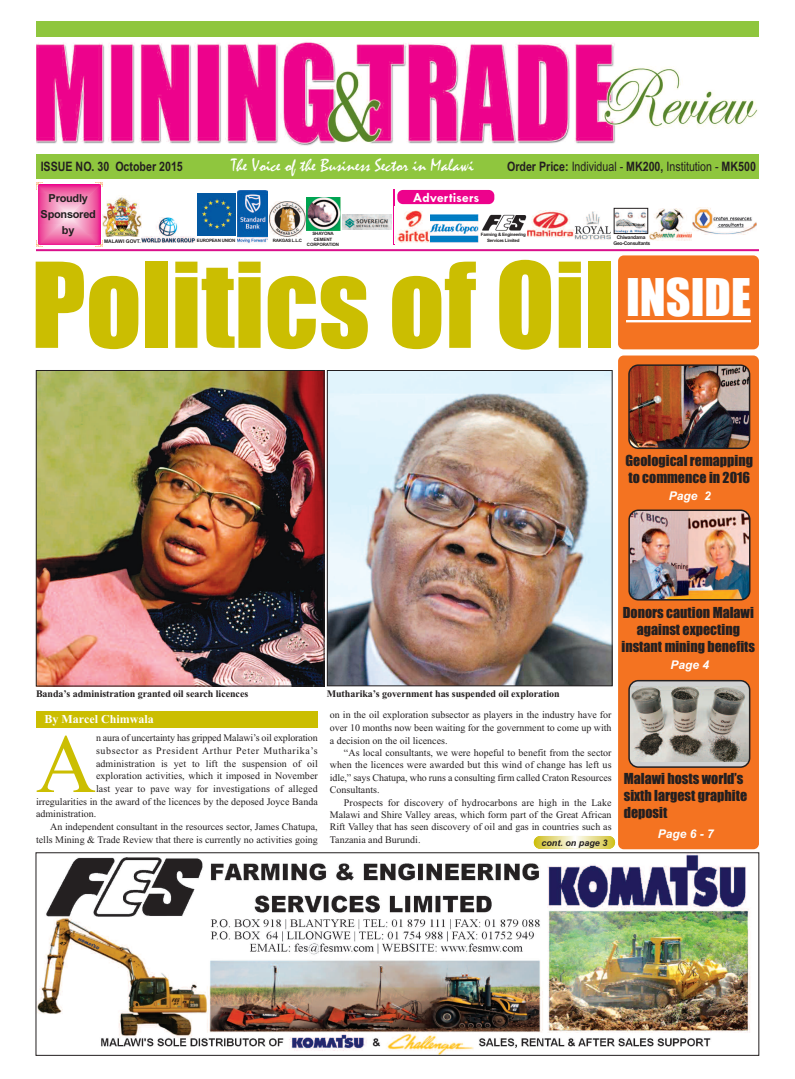
<style>
.page{position:relative;width:795px;height:1079px;background:#fff}
.page>*{position:absolute;margin:0;border:0;box-sizing:border-box;transform-origin:0 0}
.t1{font:109px "Impact";color:#cbbe01}
.t2{font:83.2px "Times New Roman";color:#cbbe01}
.t3{font:48px "Impact";color:#fff}
.t4{font:18px "Mistral";color:#fff}
.t5{font:14px/16.8px "Impact";color:#231f20}
.t6{font:700 14px "Tw Cen";color:#fff}
.t7{font:13px "Arial Narrow";color:#231f20}
.t8{font:700 13px "Arial Narrow";color:#231f20}
.t9{font:italic 700 12px "Arial";color:#fff}
.t10{font:700 12px "Times New Roman";color:#fff}
.t11{font:700 11px/16px "Arial";letter-spacing:-.025em;color:#231f20;text-align:center}
.t12{font:10px/12.4px "Times New Roman";color:#231f20;text-align:justify}
.t13{font:700 10px "Times New Roman";letter-spacing:-.005em;color:#231f20}
.t14{font:10px "Times New Roman";letter-spacing:.06em;color:#231f20}
.t15{font:italic 700 9px "Arial";color:#231f20}
.t16{font:700 5px/6px "Arial";letter-spacing:-.05em;color:#231f20;text-align:center}
.t17{font:700 5px "Arial";color:#231f20}
.t18{font:700 4.5px/5.4px "Arial";letter-spacing:-.05em;color:#231f20;text-align:center}
.t19{font:700 4.5px/5.4px "Arial";letter-spacing:-.025em;color:#231f20;text-align:center}
.s1{font-weight:700}
</style>
<div class="page">
<div style="left:36px;top:21px;width:723px;height:15px;background:#8fc63e"></div>
<div style="left:36px;top:154px;width:722px;height:24px;background:#8fc63e"></div>
<div style="left:618px;top:355px;width:141px;height:494px;background:#f47321;border-radius:6px"></div>
<div style="left:397px;top:190px;width:97px;height:14px;background:#ed028c;border-radius:6px"></div>
<svg style="left:278px;top:210px;width:28px;height:27px"></svg>
<img style="left:269px;top:201px;width:36px;height:35px">
<img style="left:616px;top:210px;width:30px;height:21px">
<div style="left:614px;top:208px;width:34px;height:25px;border:1px solid #231f20"></div>
<img style="left:38px;top:854px;width:712px;height:199px">
<div style="left:36px;top:852px;width:723px;height:203px;border:1px solid #231f20"></div>
<div style="left:618px;top:255px;width:141px;height:94px;background:#f47321;border-radius:6px"></div>
<hr style="left:626px;top:320px;width:125px;height:2px;background:#fff">
<img style="left:628px;top:364px;width:122px;height:85px">
<hr style="left:36px;top:249px;width:723px;height:2px;background:#da108b">
<img style="left:141px;top:217px;width:55px;height:25px">
<img style="left:198px;top:193px;width:37px;height:42px">
<img style="left:237px;top:190px;width:31px;height:53px">
<svg style="left:628px;top:679px;width:122px;height:88px;background:#a09a92"></svg>
<img style="left:628px;top:509px;width:122px;height:91px">
<hr style="left:393px;top:190px;width:1px;height:55px;background:#ed028c">
<svg style="left:37px;top:183px;width:65px;height:64px;background:#f27db5"></svg>
<img style="left:692px;top:207px;width:64px;height:27px">
<img style="left:482px;top:214px;width:44px;height:17px">
<img style="left:306px;top:198px;width:35px;height:32px">
<img style="left:102px;top:197px;width:40px;height:39px">
<svg style="left:534px;top:835px;width:81px;height:13px"></svg>
<img style="left:528px;top:211px;width:45px;height:27px">
<img style="left:650px;top:209px;width:41px;height:31px">
<img style="left:575px;top:211px;width:35px;height:29px">
<img style="left:36px;top:41px;width:722px;height:105px">
<img style="left:38px;top:372px;width:284px;height:312px">
<div style="left:36px;top:370px;width:288px;height:316px;border:1px solid #231f20"></div>
<div style="left:36px;top:711px;width:281px;height:16px;background:#cbbe01"></div>
<svg style="left:400px;top:242px;width:31px;height:1px"></svg>
<img style="left:395px;top:210px;width:36px;height:32px">
<img style="left:329px;top:372px;width:281px;height:312px">
<div style="left:327px;top:370px;width:285px;height:316px;border:1px solid #231f20"></div>
<img style="left:431px;top:214px;width:48px;height:28px">
<img style="left:343px;top:214px;width:48px;height:16px">
<h3 class="t8" style="left:41px;top:159px;width:144px">ISSUE NO. 30 October 2015</h3>
<h3 class="t4" style="left:231px;top:154px;width:244px">The Voice of the Business Sector in Malawi</h3>
<h3 class="t7" style="left:507px;top:159px;width:250px"><span class="s1">Order Price:</span> Individual - <span class="s1">MK200,</span> Institution - <span class="s1">MK500</span></h3>
<h3 class="t6" style="left:413px;top:189px;width:68px">Advertisers</h3>
<p class="t11" style="left:41px;top:190px;width:57px">Proudly<br>Sponsored by</p>
<p class="t19" style="left:307px;top:231px;width:34px">SHAYONA<br>CEMENT<br>CORPORATION</p>
<p class="t18" style="left:481px;top:232px;width:47px">Farming &amp; Engineering<br>Services Limited</p>
<p class="t16" style="left:613px;top:234px;width:38px">Chiwandama<br>Geo-Consultants</p>
<h3 class="t3" style="left:626px;top:272px;width:126px">INSIDE</h3>
<p class="t18" style="left:273px;top:238px;width:31px">RAKGAS L.L.C</p>
<p class="t18" style="left:197px;top:238px;width:40px">EUROPEAN UNION</p>
<p class="t17" style="left:104px;top:238px;width:38px">MALAWI GOVT.</p>
<h1 class="t1" style="left:31px;top:246px;width:585px">Politics of Oil</h1>
<h3 class="t5" style="left:625px;top:452px;width:129px">Geological remapping to commence in 2016</h3>
<p class="t9" style="left:669px;top:489px;width:44px">Page 2</p>
<h3 class="t5" style="left:621px;top:604px;width:135px;text-align:center">Donors caution Malawi against expecting instant mining benefits</h3>
<p class="t13" style="left:36px;top:687px;width:214px">Banda’s administration granted oil search licences</p>
<p class="t13" style="left:327px;top:687px;width:234px">Mutharika’s government has suspended oil exploration</p>
<h2 class="t2" style="left:36px;top:714px;width:62px">A</h2>
<p class="t12" style="left:96px;top:731px;width:223px">n aura of uncertainty has gripped Malawi’s oil exploration</p>
<p class="t12" style="left:330px;top:708px;width:283px;line-height:12.7px">on in the oil exploration subsector as players in the industry have for over 10 months now been waiting for the government to come up with a decision on the oil licences.</p>
<p class="t12" style="left:330px;top:746px;width:283px;text-indent:14px">“As local consultants, we were hopeful to benefit from the sector when the licences were awarded but this wind of change has left us idle,” says Chatupa, who runs a consulting firm called Craton Resources Consultants.</p>
<p class="t12" style="left:330px;top:795px;width:283px;text-indent:14px">Prospects for discovery of hydrocarbons are high in the Lake Malawi and Shire Valley areas, which form part of the Great African Rift Valley that has seen discovery of oil and gas in countries such as Tanzania and Burundi.</p>
<p class="t10" style="left:45px;top:712px;width:111px">By Marcel Chimwala</p>
<p class="t14" style="left:96px;top:744px;width:223px">subsector as President Arthur Peter Mutharika’s</p>
<p class="t12" style="left:96px;top:756px;width:223px">administration is yet to lift the suspension of oil</p>
<p class="t12" style="left:96px;top:769px;width:223px">exploration activities, which it imposed in November</p>
<p class="t12" style="left:96px;top:782px;width:223px">last year to pave way for investigations of alleged</p>
<p class="t12" style="left:36px;top:795px;width:283px">irregularities in the award of the licences by the deposed Joyce Banda</p>
<p class="t12" style="left:36px;top:807px;width:62px">administration.</p>
<p class="t12" style="left:50px;top:820px;width:269px">An independent consultant in the resources sector, James Chatupa,</p>
<p class="t12" style="left:36px;top:833px;width:283px">tells Mining &amp; Trade Review that there is currently no activities going</p>
<p class="t15" style="left:541px;top:837px;width:68px">cont. on page 3</p>
<p class="t9" style="left:670px;top:657px;width:40px">Page 4</p>
<h3 class="t5" style="left:624px;top:770px;width:125px">Malawi hosts world’s sixth largest graphite deposit</h3>
<p class="t9" style="left:658px;top:826px;width:58px">Page 6 - 7</p>
</div>
